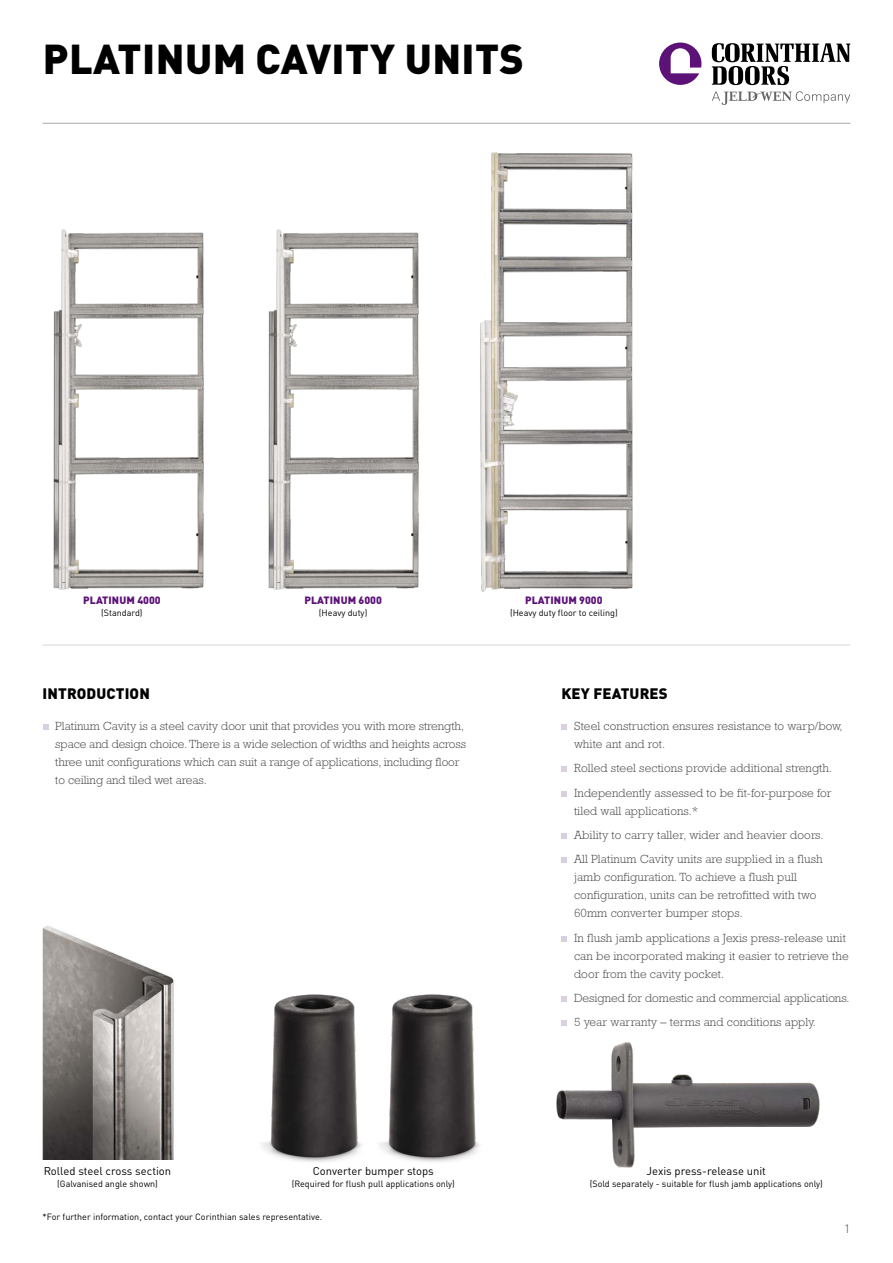
<style>
.page{position:relative;width:893px;height:1263px;background:#fff}
.page>*{position:absolute;margin:0;border:0;box-sizing:border-box;transform-origin:0 0}
.t1{font:900 41.25px "DINOT";letter-spacing:.01em;color:#000}
.t2{font:900 15px "DINOT";letter-spacing:.01em;color:#000}
.t3{font:300 12px/18px "Rockwell Std";letter-spacing:.01em;color:#484848}
.t4{font:300 12px "DINOT";color:#484848}
.t5{font:11.25px "DINOT";color:#000}
.t6{font:900 10.5px "DINOT";letter-spacing:.01em;color:#5c1277}
.t7{font:9px "DINOT";color:#000}
</style>
<div class="page">
<img style="left:53px;top:229px;width:151px;height:361px">
<img style="left:268px;top:229px;width:151px;height:361px">
<img style="left:480px;top:152px;width:153px;height:440px">
<img style="left:261px;top:994px;width:101px;height:168px">
<img style="left:379px;top:994px;width:101px;height:168px">
<img style="left:556px;top:1042px;width:264px;height:126px">
<img style="left:42px;top:925px;width:132px;height:234px">
<svg style="left:712px;top:43px;width:138px;height:62px"></svg>
<svg style="left:659px;top:43px;width:42px;height:42px"></svg>
<hr style="left:43px;top:123px;width:807px;height:1px;background:#aaa">
<svg style="left:43px;top:724px;width:5px;height:6px"></svg>
<svg style="left:561px;top:724px;width:6px;height:6px"></svg>
<svg style="left:561px;top:766px;width:6px;height:6px"></svg>
<svg style="left:561px;top:791px;width:6px;height:5px"></svg>
<svg style="left:561px;top:833px;width:6px;height:6px"></svg>
<svg style="left:561px;top:857px;width:6px;height:6px"></svg>
<svg style="left:561px;top:936px;width:6px;height:6px"></svg>
<svg style="left:561px;top:996px;width:6px;height:6px"></svg>
<svg style="left:561px;top:1020px;width:6px;height:6px"></svg>
<hr style="left:43px;top:645px;width:807px;height:1px;background:#d6d6d6">
<h1 class="t1" style="left:43px;top:32px;width:483px">PLATINUM CAVITY UNITS</h1>
<p class="t6" style="left:83px;top:593px;width:79px">PLATINUM 4000</p>
<p class="t7" style="left:101px;top:607px;width:43px">(Standard)</p>
<p class="t6" style="left:304px;top:593px;width:79px">PLATINUM 6000</p>
<p class="t7" style="left:319px;top:607px;width:50px">(Heavy duty)</p>
<p class="t6" style="left:525px;top:593px;width:79px">PLATINUM 9000</p>
<p class="t7" style="left:510px;top:607px;width:109px">(Heavy duty floor to ceiling)</p>
<p class="t2" style="left:43px;top:683px;width:109px">INTRODUCTION</p>
<p class="t3" style="left:55px;top:717px;width:412px">Platinum Cavity is a steel cavity door unit that provides you with more strength, space and design choice. There is a wide selection of widths and heights across three unit configurations which can suit a range of applications, including floor to ceiling and tiled wet areas.</p>
<p class="t2" style="left:561px;top:683px;width:108px">KEY FEATURES</p>
<p class="t3" style="left:574px;top:717px;width:270px">Steel construction ensures resistance to warp/bow, white ant and rot.</p>
<p class="t3" style="left:574px;top:756px;width:260px;line-height:24.5px">Rolled steel sections provide additional strength.<br>Independently assessed to be fit-for-purpose for</p>
<p class="t3" style="left:574px;top:798px;width:251px;line-height:24.5px">tiled wall applications.*<br>Ability to carry taller, wider and heavier doors.<br>All Platinum Cavity units are supplied in a flush</p>
<p class="t3" style="left:574px;top:868px;width:244px">jamb configuration. To achieve a flush pull configuration, units can be retrofitted with two<br>60mm converter bumper stops.</p>
<p class="t3" style="left:574px;top:928px;width:276px">In flush jamb applications a Jexis press-release unit can be incorporated making it easier to retrieve the door from the cavity pocket.</p>
<p class="t3" style="left:574px;top:986px;width:277px;line-height:24.5px">Designed for domestic and commercial applications.<br>5 year warranty – terms and conditions apply.</p>
<p class="t5" style="left:313px;top:1164px;width:123px">Converter bumper stops</p>
<p class="t7" style="left:292px;top:1178px;width:165px">(Required for flush pull applications only)</p>
<p class="t5" style="left:44px;top:1164px;width:129px">Rolled steel cross section</p>
<p class="t7" style="left:57px;top:1178px;width:102px">(Galvanised angle shown)</p>
<p class="t7" style="left:43px;top:1211px;width:281px">*For further information, contact your Corinthian sales representative.</p>
<p class="t5" style="left:647px;top:1164px;width:121px">Jexis press-release unit</p>
<p class="t7" style="left:590px;top:1178px;width:235px">(Sold separately - suitable for flush jamb applications only)</p>
<p class="t4" style="left:844px;top:1221px;width:8px">1</p>
</div>
